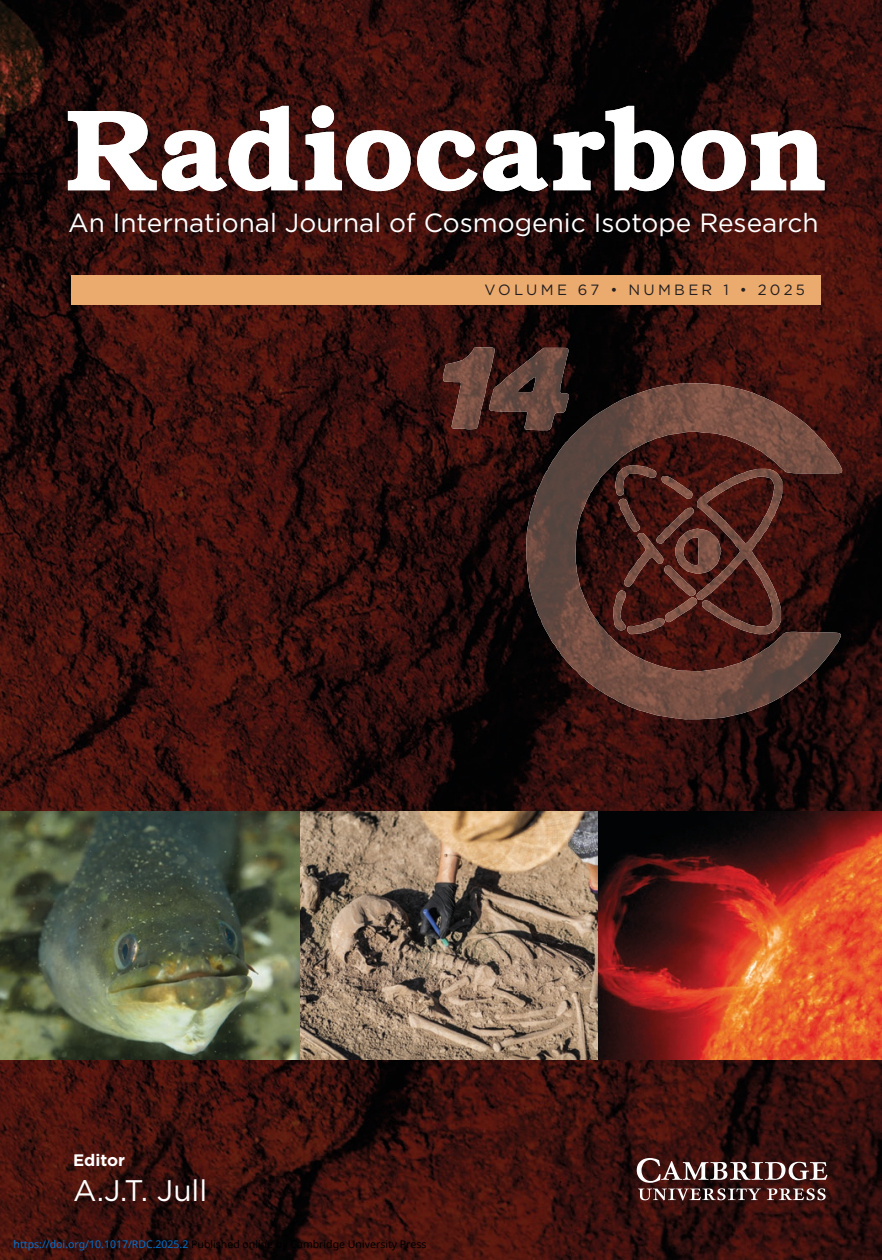
<style>
.page{position:relative;width:882px;height:1260px;background:#fff}
.page>*{position:absolute;margin:0;border:0;box-sizing:border-box;transform-origin:0 0}
.t1{font:29.75px "Gotham";color:#fff}
.t2{font:26.25px "Gotham";color:#fff}
.t3{font:700 16.62px "Gotham";color:#fff}
.t4{font:14.88px "Gotham";letter-spacing:.22em;color:#231f20}
.t5{font:10.5px "Noto Sans";color:#000}
.s1{color:#0172cf}
</style>
<div class="page">
<img style="left:0;top:0;width:882px;height:1260px">
<img style="left:443px;top:347px;width:122px;height:83px">
<svg style="left:637px;top:1158px;width:190px;height:42px"></svg>
<div style="left:72px;top:275px;width:749px;height:30px;background:#ebab6f"></div>
<img style="left:0;top:811px;width:882px;height:248px">
<svg style="left:68px;top:105px;width:757px;height:86px"></svg>
<h2 class="t2" style="left:68px;top:206px;width:752px">An International Journal of Cosmogenic Isotope Research</h2>
<h3 class="t4" style="left:484px;top:280px;width:322px">VOLUME 67 • NUMBER 1 • 2025</h3>
<h3 class="t3" style="left:73px;top:1149px;width:53px">Editor</h3>
<h1 class="t1" style="left:73px;top:1172px;width:136px">A.J.T. Jull</h1>
<p class="t5" style="left:14px;top:1236px;width:414px"><span class="s1">https://doi.org/10.1017/RDC.2025.2</span> Published online by Cambridge University Press</p>
</div>
